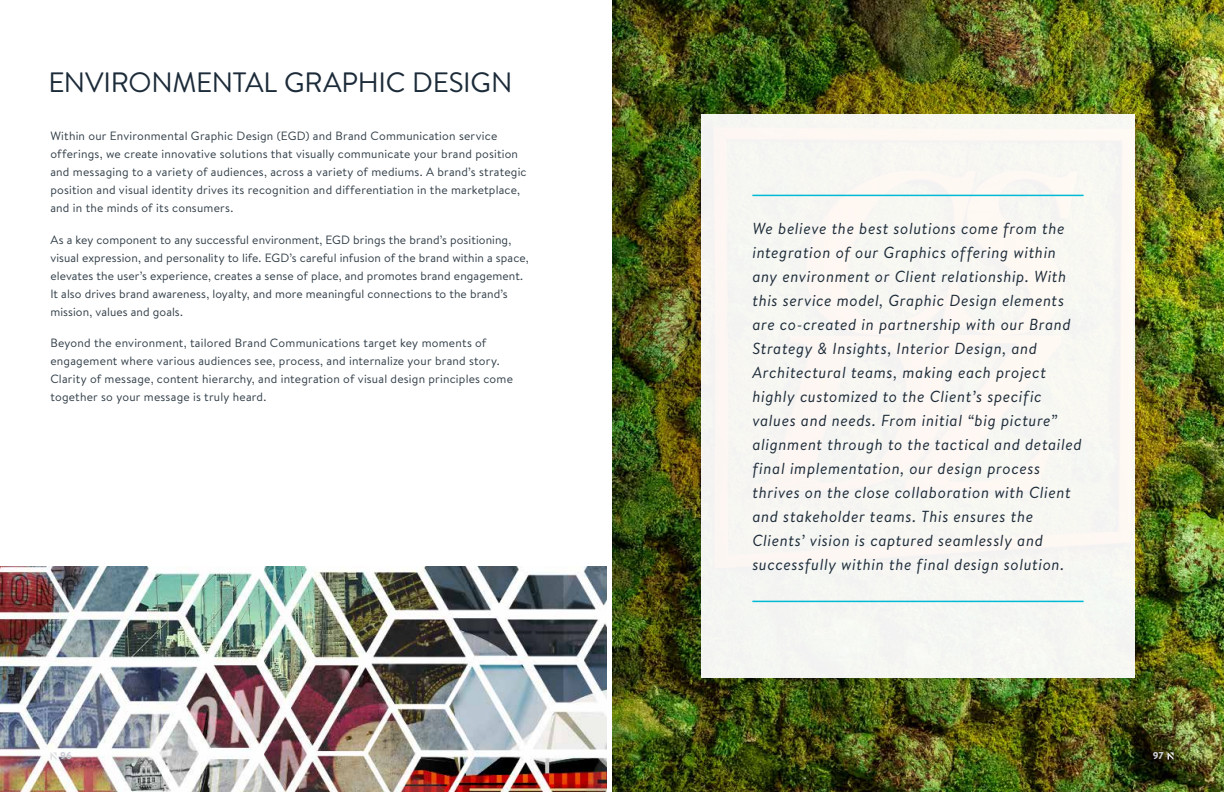
<style>
.page{position:relative;width:1224px;height:792px;background:#fff}
.page>*{position:absolute;margin:0;border:0;box-sizing:border-box;transform-origin:0 0}
.t1{font:28px "Brandon Text";letter-spacing:-.01em;color:#1c2b39}
.t2{font:italic 16px/24px "Brandon Text";letter-spacing:.035em;color:#1c2b39}
.t3{font:12px/18px "Brandon Text";letter-spacing:.015em;color:#313e48}
.t4{font:900 10px "Brandon Text";color:#cacdd3}
</style>
<div class="page">
<img style="left:0;top:567px;width:607px;height:225px">
<img style="left:612px;top:0;width:612px;height:792px">
<div style="left:701px;top:114px;width:434px;height:564px;background:#f7f7f2"></div>
<hr style="left:752px;top:601px;width:332px;height:1px;background:#00bad5">
<hr style="left:752px;top:195px;width:332px;height:1px;background:#00bad5">
<svg style="left:50px;top:752px;width:7px;height:8px"></svg>
<svg style="left:1167px;top:752px;width:7px;height:8px"></svg>
<h1 class="t1" style="left:48px;top:63px;width:466px">ENVIRONMENTAL GRAPHIC DESIGN</h1>
<p class="t3" style="left:50px;top:127px;width:478px">Within our Environmental Graphic Design (EGD) and Brand Communication service offerings, we create innovative solutions that visually communicate your brand position and messaging to a variety of audiences, across a variety of mediums. A brand’s strategic position and visual identity drives its recognition and differentiation in the marketplace, and in the minds of its consumers.</p>
<p class="t3" style="left:50px;top:230px;width:480px">As a key component to any successful environment, EGD brings the brand’s positioning, visual expression, and personality to life. EGD’s careful infusion of the brand within a space, elevates the user’s experience, creates a sense of place, and promotes brand engagement.<br>It also drives brand awareness, loyalty, and more meaningful connections to the brand’s mission, values and goals.</p>
<p class="t3" style="left:50px;top:334px;width:464px">Beyond the environment, tailored Brand Communications target key moments of engagement where various audiences see, process, and internalize your brand story.<br>Clarity of message, content hierarchy, and integration of visual design principles come together so your message is truly heard.</p>
<p class="t2" style="left:752px;top:216px;width:331px">We believe the best solutions come from the integration of our Graphics offering within any environment or Client relationship. With this service model, Graphic Design elements are co-created in partnership with our Brand Strategy &amp; Insights, Interior Design, and Architectural teams, making each project highly customized to the Client’s specific values and needs. From initial “big picture” alignment through to the tactical and detailed final implementation, our design process thrives on the close collaboration with Client and stakeholder teams. This ensures the Clients’ vision is captured seamlessly and successfully within the final design solution.</p>
<p class="t4" style="left:60px;top:749px;width:13px">96</p>
<p class="t4" style="left:1153px;top:749px;width:13px">97</p>
</div>
